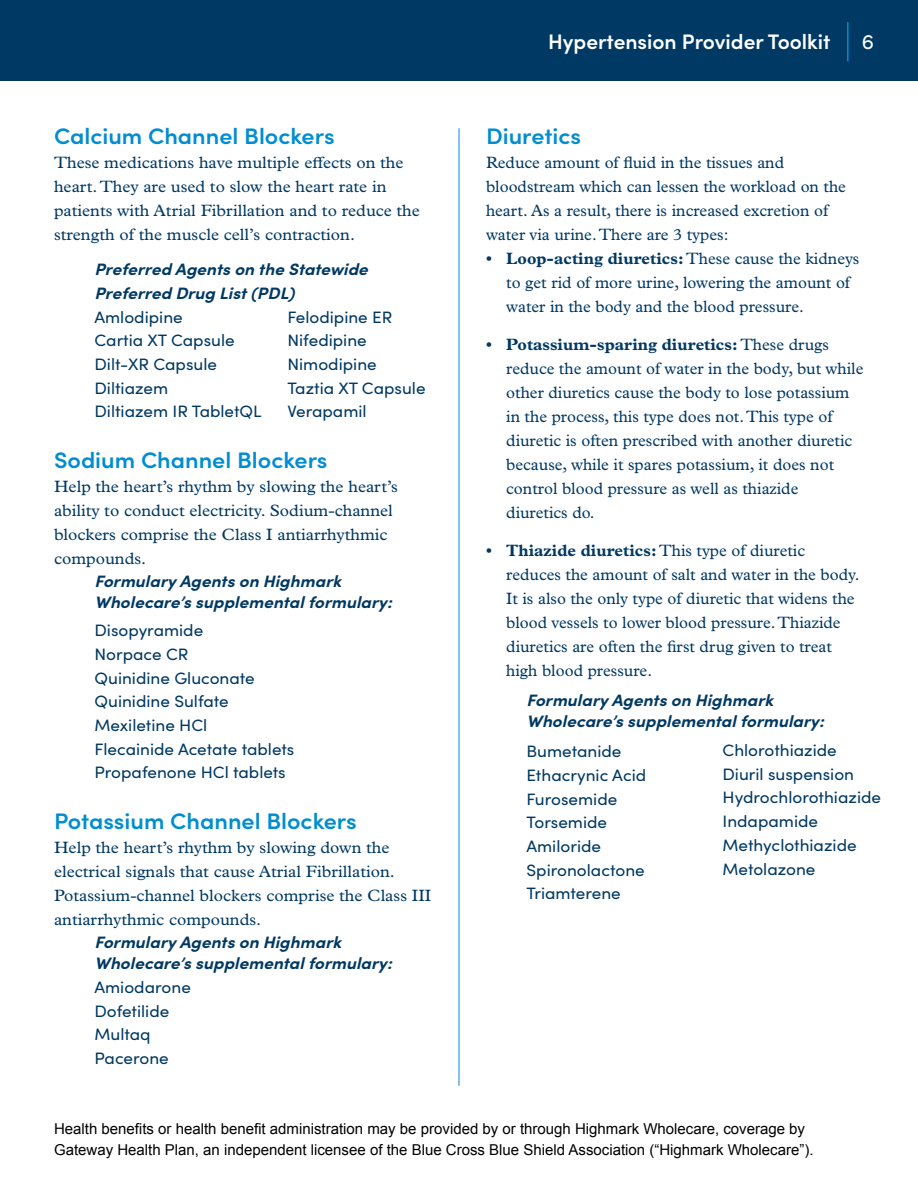
<style>
.page{position:relative;width:918px;height:1188px;background:#fff}
.page>*{position:absolute;margin:0;border:0;box-sizing:border-box;transform-origin:0 0}
.t1{font:600 22.5px "Sofia Pro";color:#008dd1;scale:1.04 1}
.t2{font:600 21px "Sofia Pro";color:#fff}
.t3{font:21px "Sofia Pro";color:#fff}
.t4{font:16.5px/24px "Plantin MT Pro";color:#003963}
.t5{font:16.5px/24px "Plantin MT Pro";color:#003963;scale:1.04 1}
.t6{font:16.5px/23.7px "Sofia Pro";color:#003963;scale:1.04 1}
.t7{font:italic 700 16.5px/21px "Sofia Pro";color:#003963;scale:1.04 1}
.t8{font:15px/21px "Arial";color:#000}
.s1{font-weight:700}
</style>
<div class="page">
<div style="left:0;top:0;width:918px;height:81px;background:#003963"></div>
<hr style="left:847px;top:22px;width:2px;height:39px;background:#008dd1">
<hr style="left:459px;top:128px;width:1px;height:958px;background:#008dd1">
<h1 class="t1" style="left:54px;top:120px;width:271px">Calcium Channel Blockers</h1>
<p class="t5" style="left:54px;top:151px;width:353px">These medications have multiple effects on the heart. They are used to slow the heart rate in patients with Atrial Fibrillation and to reduce the strength of the muscle cell’s contraction.</p>
<p class="t7" style="left:94px;top:256px;width:264px;line-height:24px">Preferred Agents on the Statewide<br>Preferred Drug List (PDL)</p>
<p class="t6" style="left:94px;top:304px;width:162px">Amlodipine<br>Cartia XT Capsule<br>Dilt-XR Capsule<br>Diltiazem<br>Diltiazem IR TabletQL</p>
<h1 class="t1" style="left:54px;top:443px;width:265px">Sodium Channel Blockers</h1>
<p class="t5" style="left:54px;top:474px;width:332px">Help the heart’s rhythm by slowing the heart’s ability to conduct electricity. Sodium-channel blockers comprise the Class I antiarrhythmic compounds.</p>
<p class="t7" style="left:94px;top:570px;width:287px">Formulary Agents on Highmark<br>Wholecare’s supplemental formulary:</p>
<p class="t6" style="left:94px;top:618px;width:194px">Disopyramide<br>Norpace CR<br>Quinidine Gluconate<br>Quinidine Sulfate<br>Mexiletine HCl<br>Flecainide Acetate tablets<br>Propafenone HCl tablets</p>
<h1 class="t1" style="left:54px;top:804px;width:293px">Potassium Channel Blockers</h1>
<p class="t5" style="left:54px;top:835px;width:364px">Help the heart’s rhythm by slowing down the electrical signals that cause Atrial Fibrillation.<br>Potassium-channel blockers comprise the Class III antiarrhythmic compounds.</p>
<p class="t7" style="left:94px;top:931px;width:287px">Formulary Agents on Highmark<br>Wholecare’s supplemental formulary:</p>
<p class="t6" style="left:94px;top:974px;width:94px">Amiodarone<br>Dofetilide<br>Multaq<br>Pacerone</p>
<p class="t6" style="left:287px;top:304px;width:134px">Felodipine ER<br>Nifedipine<br>Nimodipine<br>Taztia XT Capsule<br>Verapamil</p>
<p class="t2" style="left:548px;top:26px;width:284px">Hypertension Provider Toolkit</p>
<p class="t3" style="left:862px;top:26px;width:14px">6</p>
<h1 class="t1" style="left:486px;top:120px;width:93px">Diuretics</h1>
<p class="t4" style="left:486px;top:151px;width:362px">Reduce amount of fluid in the tissues and bloodstream which can lessen the workload on the heart. As a result, there is increased excretion of water via urine. There are 3 types:</p>
<p class="t4" style="left:506px;top:247px;width:355px;text-indent:-20px"><span class="s1">• Loop-acting diuretics:</span> These cause the kidneys to get rid of more urine, lowering the amount of water in the body and the blood pressure.</p>
<p class="t4" style="left:506px;top:333px;width:359px;text-indent:-20px"><span class="s1">• Potassium-sparing diuretics:</span> These drugs reduce the amount of water in the body, but while other diuretics cause the body to lose potassium in the process, this type does not. This type of diuretic is often prescribed with another diuretic because, while it spares potassium, it does not control blood pressure as well as thiazide diuretics do.</p>
<p class="t4" style="left:506px;top:538px;width:355px;text-indent:-20px"><span class="s1">• Thiazide diuretics:</span> This type of diuretic reduces the amount of salt and water in the body.<br>It is also the only type of diuretic that widens the blood vessels to lower blood pressure. Thiazide diuretics are often the first drug given to treat high blood pressure.</p>
<p class="t7" style="left:526px;top:688px;width:287px">Formulary Agents on Highmark<br>Wholecare’s supplemental formulary:</p>
<p class="t6" style="left:526px;top:739px;width:117px">Bumetanide<br>Ethacrynic Acid<br>Furosemide<br>Torsemide<br>Amiloride<br>Spironolactone<br>Triamterene</p>
<p class="t6" style="left:723px;top:738px;width:154px">Chlorothiazide<br>Diuril suspension<br>Hydrochlorothiazide<br>Indapamide<br>Methyclothiazide<br>Metolazone</p>
<p class="t8" style="left:54px;top:1119px;width:761px">Health benefits or health benefit administration may be provided by or through Highmark Wholecare, coverage by<br>Gateway Health Plan, an independent licensee of the Blue Cross Blue Shield Association (“Highmark Wholecare”).</p>
</div>
